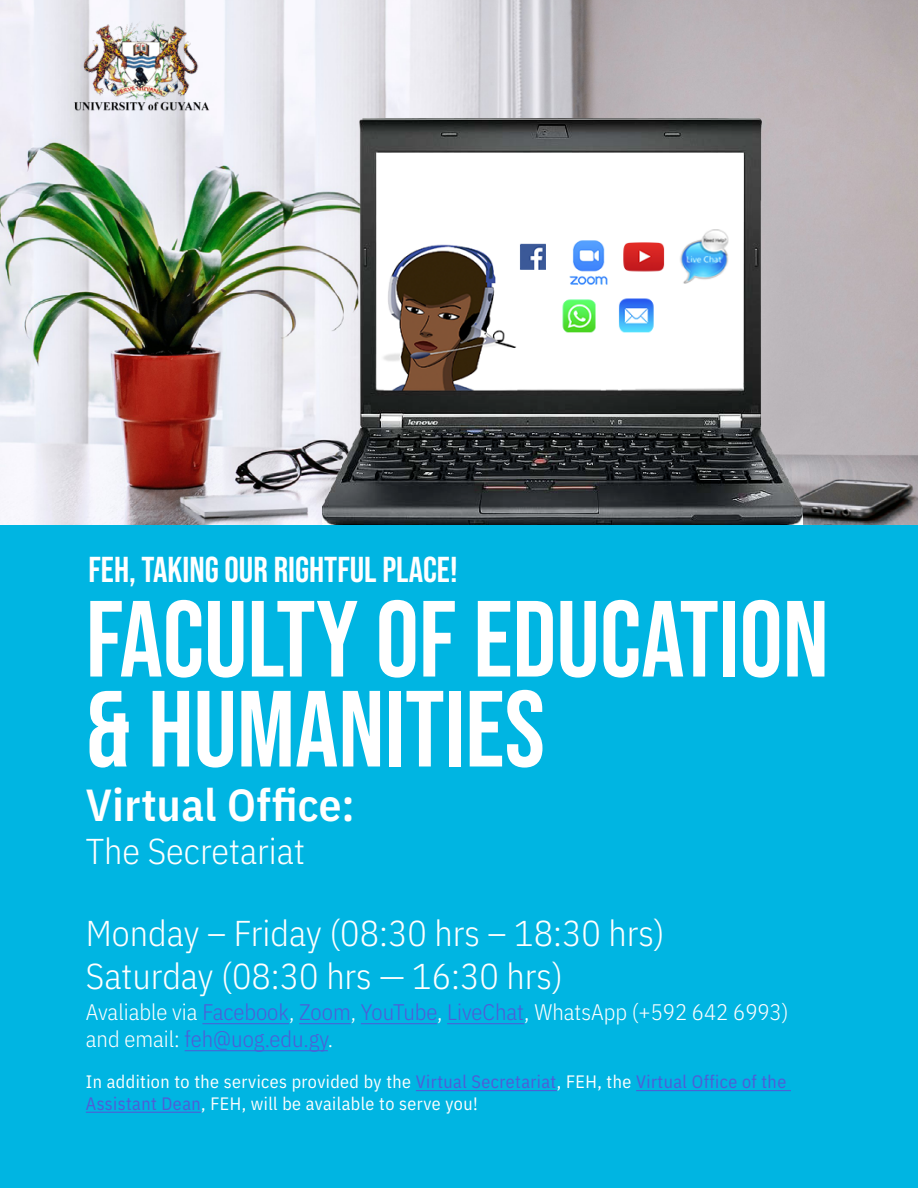
<style>
.page{position:relative;width:918px;height:1188px;background:#fff}
.page>*{position:absolute;margin:0;border:0;box-sizing:border-box;transform-origin:0 0}
.t1{font:108px/90px "Bebas Neue";color:#fff}
.t2{font:600 45px "IBM Plex Sans Cond";letter-spacing:.01em;color:#fff}
.t3{font:300 36px/43.2px "IBM Plex Sans Cond";color:#fff}
.t4{font:36px "Bebas Neue";color:#fff}
.t5{font:300 22.5px/27px "IBM Plex Sans Cond";color:#fff}
.t6{font:18px/21.6px "IBM Plex Sans Cond";letter-spacing:.025em;color:#fff}
.s1{color:#4f5cd6}
</style>
<div class="page">
<div style="left:0;top:500px;width:918px;height:688px;background:#00b5e2"></div>
<img style="left:0;top:0;width:918px;height:525px">
<img style="left:323px;top:119px;width:479px;height:406px">
<img style="left:66px;top:12px;width:151px;height:107px">
<hr style="left:202px;top:1023px;width:87px;height:1px;background:#4f5cd6">
<hr style="left:299px;top:1023px;width:52px;height:1px;background:#4f5cd6">
<hr style="left:361px;top:1023px;width:76px;height:1px;background:#4f5cd6">
<hr style="left:447px;top:1023px;width:77px;height:1px;background:#4f5cd6">
<hr style="left:185px;top:1050px;width:143px;height:1px;background:#4f5cd6">
<hr style="left:416px;top:1090px;width:141px;height:1px;background:#4f5cd6">
<hr style="left:636px;top:1090px;width:155px;height:1px;background:#4f5cd6">
<hr style="left:86px;top:1112px;width:115px;height:1px;background:#4f5cd6">
<h3 class="t4" style="left:89px;top:549px;width:371px">FEH, TAKING OUR RIGHTFUL PLACE!</h3>
<h1 class="t1" style="left:86px;top:593px;width:745px">FACULTY OF EDUCATION &amp; HUMANITIES</h1>
<h2 class="t2" style="left:86px;top:769px;width:270px">Virtual Office:</h2>
<h3 class="t3" style="left:86px;top:826px;width:221px">The Secretariat</h3>
<h3 class="t3" style="left:86px;top:908px;width:580px">Monday – Friday (08:30 hrs – 18:30 hrs)<br>Saturday (08:30 hrs — 16:30 hrs)</h3>
<p class="t5" style="left:86px;top:997px;width:704px">Avaliable via <span class="s1">Facebook</span>, <span class="s1">Zoom</span>, <span class="s1">YouTube</span>, <span class="s1">LiveChat</span>, WhatsApp (+592 642 6993) and email: <span class="s1">feh@uog.edu.gy</span>.</p>
<p class="t6" style="left:86px;top:1070px;width:702px">In addition to the services provided by the <span class="s1">Virtual Secretariat</span>, FEH, the <span class="s1">Virtual Office of the<br>Assistant Dean</span>, FEH, will be available to serve you!</p>
</div>
